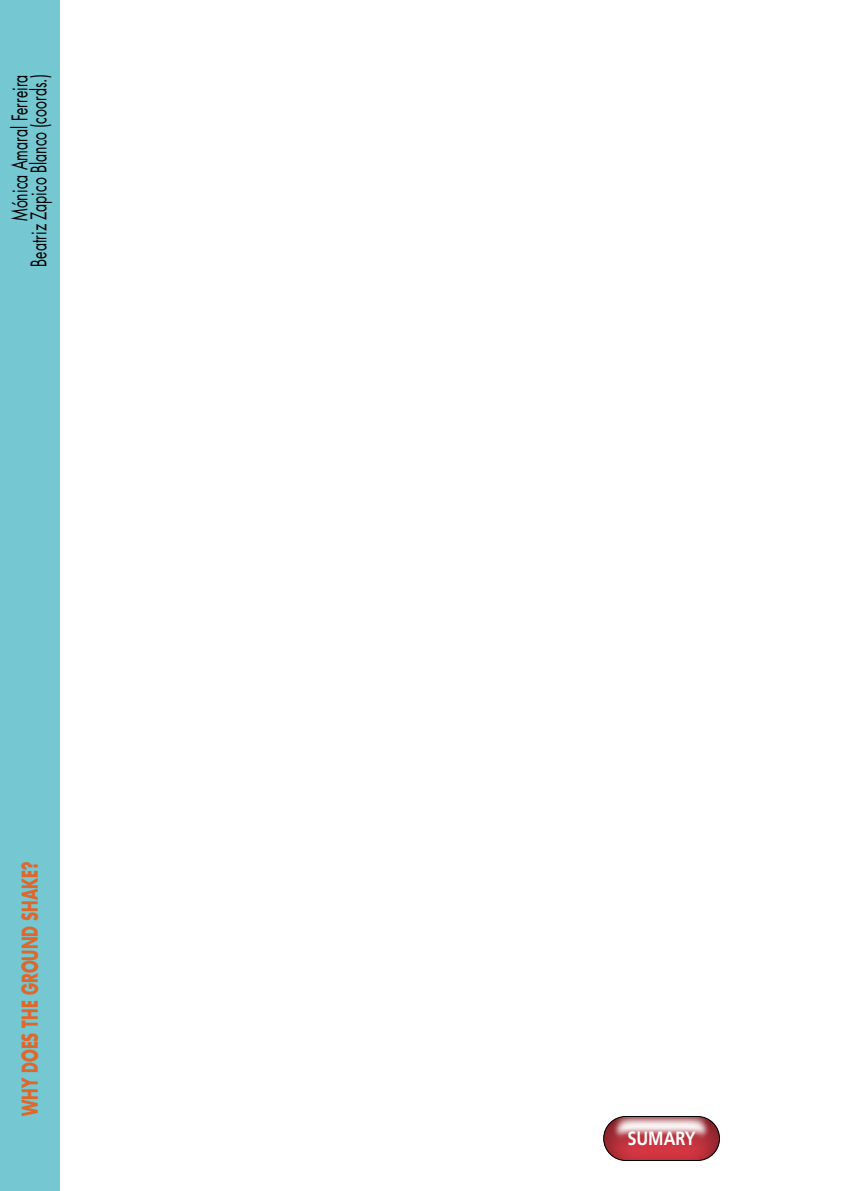
<style>
.page{position:relative;width:844px;height:1191px;background:#fff}
.page>*{position:absolute;margin:0;border:0;box-sizing:border-box;transform-origin:0 0}
.CapituloBanda{font:700 21.18px "Futura Std";color:#de672c;scale:.68 1}
.AutorBanda{font:21px/19.2px "Futura Std";color:#000;text-align:right;scale:.67 1}
.t1{font:700 19.25px "Frutiger LT Std";color:#fff;scale:.85 1}
</style>
<div class="page">
<div style="left:588px;top:1105px;width:145px;height:57px;background:#757577;opacity:.66"></div>
<svg style="left:588px;top:1105px;width:145px;height:36px"></svg>
<div style="left:603px;top:1116px;width:116px;height:44px;border:1px solid #000;border-radius:22px"></div>
<div style="left:0;top:0;width:60px;height:1191px;background:#75c7d1"></div>
<p class="AutorBanda" style="left:10px;top:266px;width:288px;rotate:-90deg">Mónica Amaral Ferreira<br>Beatriz Zapico Blanco (coords.)</p>
<p class="CapituloBanda" style="left:16px;top:1116px;width:376px;rotate:-90deg">WHY DOES THE GROUND SHAKE?</p>
<p class="t1" style="left:627px;top:1127px;width:82px">SUMARY</p>
</div>
